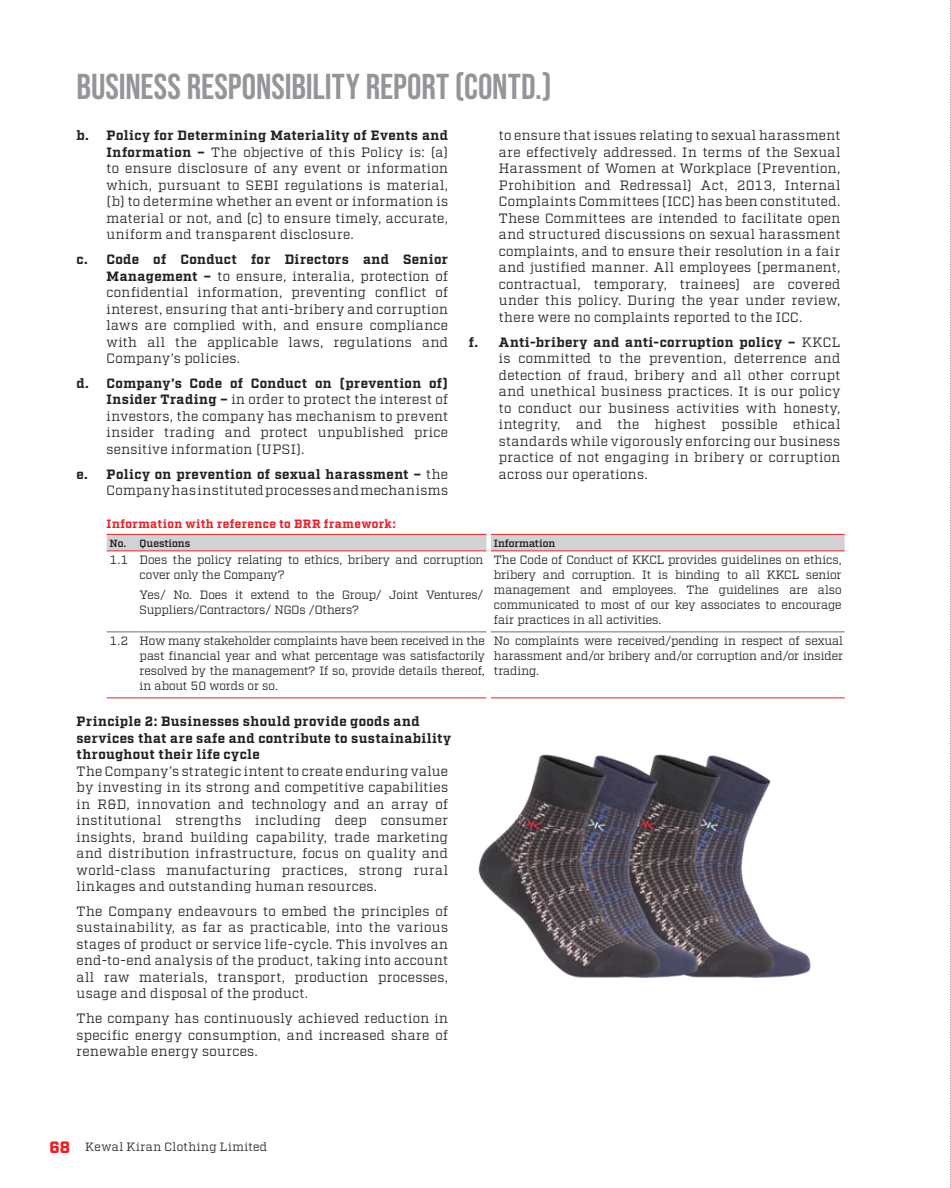
<style>
.page{position:relative;width:951px;height:1188px;background:#fff}
.page>*{position:absolute;margin:0;border:0;box-sizing:border-box;transform-origin:0 0}
.Chapter_Title{font:36px "Bebas Neue";color:#939598}
.Body_Copy{font:13.5px/16.5px "Factoria";letter-spacing:.025em;color:#231f20;text-align:justify}
.Body_Head_02{font:700 13.5px/16.5px "Factoria";letter-spacing:.025em;color:#231f20}
.Table_Copy{font:12px/15px "Factoria";letter-spacing:-.01em;color:#231f20}
.Bottomline_Copy{font:12px/15px "Factoria";letter-spacing:-.01em;color:#231f20;text-align:justify}
.Body_Head_03{font:700 12px "Factoria";letter-spacing:.03em;color:#ee1d23}
.Table_Copy-2{font:12px "Factoria";letter-spacing:.04em;color:#231f20}
.Particulars{font:600 10.5px "Factoria";letter-spacing:-.01em;color:#231f20}
.s1{font-weight:700}
.s2{font-weight:900;font-size:16.5px;color:#ee1d23}
</style>
<div class="page">
<div style="left:107px;top:534px;width:737px;height:17px;background:#d1d2d4"></div>
<hr style="left:107px;top:534px;width:30px;height:1px;background:#ee1d23">
<hr style="left:137px;top:534px;width:349px;height:1px;background:#ee1d23">
<hr style="left:491px;top:534px;width:353px;height:1px;background:#ee1d23">
<hr style="left:107px;top:550px;width:30px;height:1px;background:#ee1d23">
<hr style="left:137px;top:550px;width:349px;height:1px;background:#ee1d23">
<hr style="left:491px;top:550px;width:353px;height:1px;background:#ee1d23">
<hr style="left:107px;top:632px;width:30px;height:1px;background:#6c6d70">
<hr style="left:137px;top:632px;width:349px;height:1px;background:#6c6d70">
<hr style="left:491px;top:632px;width:353px;height:1px;background:#6c6d70">
<hr style="left:107px;top:698px;width:30px;height:1px;background:#ee1d23">
<hr style="left:137px;top:698px;width:349px;height:1px;background:#ee1d23">
<hr style="left:491px;top:698px;width:353px;height:1px;background:#ee1d23">
<img style="left:478px;top:754px;width:333px;height:224px">
<svg style="left:950px;top:0;width:1px;height:1188px"></svg>
<p class="Chapter_Title" style="left:77px;top:66px;width:476px">BUSINESS RESPONSIBILITY REPORT (CONTD.)</p>
<p class="Body_Copy" style="left:107px;top:128px;width:343px;text-indent:-30px"><span class="s1">b. Policy for Determining Materiality of Events and Information –</span> The objective of this Policy is: (a) to ensure disclosure of any event or information which, pursuant to SEBI regulations is material, (b) to determine whether an event or information is material or not, and (c) to ensure timely, accurate, uniform and transparent disclosure.</p>
<p class="Body_Copy" style="left:107px;top:251px;width:343px;text-indent:-30px"><span class="s1">c. Code of Conduct for Directors and Senior Management –</span> to ensure, interalia, protection of confidential information, preventing conflict of interest, ensuring that anti-bribery and corruption laws are complied with, and ensure compliance with all the applicable laws, regulations and Company’s policies.</p>
<p class="Body_Copy" style="left:107px;top:375px;width:343px;text-indent:-30px"><span class="s1">d. Company’s Code of Conduct on (prevention of)<br>Insider Trading –</span> in order to protect the interest of investors, the company has mechanism to prevent insider trading and protect unpublished price sensitive information (UPSI).</p>
<p class="Body_Copy" style="left:77px;top:466px;width:373px;text-align:right"><span class="s1">e. Policy on prevention of sexual harassment –</span> the<br>Company has instituted processes and mechanisms</p>
<p class="Body_Copy" style="left:499px;top:128px;width:343px">to ensure that issues relating to sexual harassment are effectively addressed. In terms of the Sexual Harassment of Women at Workplace (Prevention, Prohibition and Redressal) Act, 2013, Internal Complaints Committees (ICC) has been constituted.<br>These Committees are intended to facilitate open and structured discussions on sexual harassment complaints, and to ensure their resolution in a fair and justified manner. All employees (permanent, contractual, temporary, trainees) are covered under this policy. During the year under review, there were no complaints reported to the ICC.</p>
<p class="Body_Copy" style="left:499px;top:334px;width:343px;text-indent:-30px"><span class="s1">f. Anti-bribery and anti-corruption policy –</span> KKCL is committed to the prevention, deterrence and detection of fraud, bribery and all other corrupt and unethical business practices. It is our policy to conduct our business activities with honesty, integrity, and the highest possible ethical standards while vigorously enforcing our business practice of not engaging in bribery or corruption across our operations.</p>
<p class="Body_Head_03" style="left:107px;top:517px;width:290px">Information with reference to BRR framework:</p>
<p class="Particulars" style="left:110px;top:537px;width:18px">No.</p>
<p class="Particulars" style="left:140px;top:537px;width:52px">Questions</p>
<p class="Particulars" style="left:494px;top:537px;width:63px">Information</p>
<p class="Table_Copy" style="left:110px;top:553px;width:20px">1.1</p>
<p class="Table_Copy" style="left:140px;top:553px;width:345px">Does the policy relating to ethics, bribery and corruption cover only the Company?</p>
<p class="Table_Copy" style="left:140px;top:587px;width:345px">Yes/ No. Does it extend to the Group/ Joint Ventures/<br>Suppliers/Contractors/ NGOs /Others?</p>
<p class="Table_Copy" style="left:494px;top:553px;width:349px;text-align:justify">The Code of Conduct of KKCL provides guidelines on ethics, bribery and corruption. It is binding to all KKCL senior management and employees. The guidelines are also communicated to most of our key associates to encourage fair practices in all activities.</p>
<p class="Bottomline_Copy" style="left:110px;top:634px;width:20px">1.2</p>
<p class="Bottomline_Copy" style="left:140px;top:634px;width:347px">How many stakeholder complaints have been received in the past financial year and what percentage was satisfactorily resolved by the management? If so, provide details thereof, in about 50 words or so.</p>
<p class="Bottomline_Copy" style="left:494px;top:634px;width:350px">No complaints were received/pending in respect of sexual harassment and/or bribery and/or corruption and/or insider trading.</p>
<p class="Body_Head_02" style="left:77px;top:714px;width:376px">Principle 2: Businesses should provide goods and services that are safe and contribute to sustainability throughout their life cycle</p>
<p class="Body_Copy" style="left:77px;top:763px;width:373px">The Company’s strategic intent to create enduring value by investing in its strong and competitive capabilities in R&amp;D, innovation and technology and an array of institutional strengths including deep consumer insights, brand building capability, trade marketing and distribution infrastructure, focus on quality and world-class manufacturing practices, strong rural linkages and outstanding human resources.</p>
<p class="Body_Copy" style="left:77px;top:903px;width:373px">The Company endeavours to embed the principles of sustainability, as far as practicable, into the various stages of product or service life-cycle. This involves an end-to-end analysis of the product, taking into account all raw materials, transport, production processes, usage and disposal of the product.</p>
<p class="Body_Copy" style="left:77px;top:1010px;width:373px">The company has continuously achieved reduction in specific energy consumption, and increased share of renewable energy sources.</p>
<p class="Table_Copy-2" style="left:50px;top:1140px;width:219px"><span class="s2">68</span> Kewal Kiran Clothing Limited</p>
</div>
